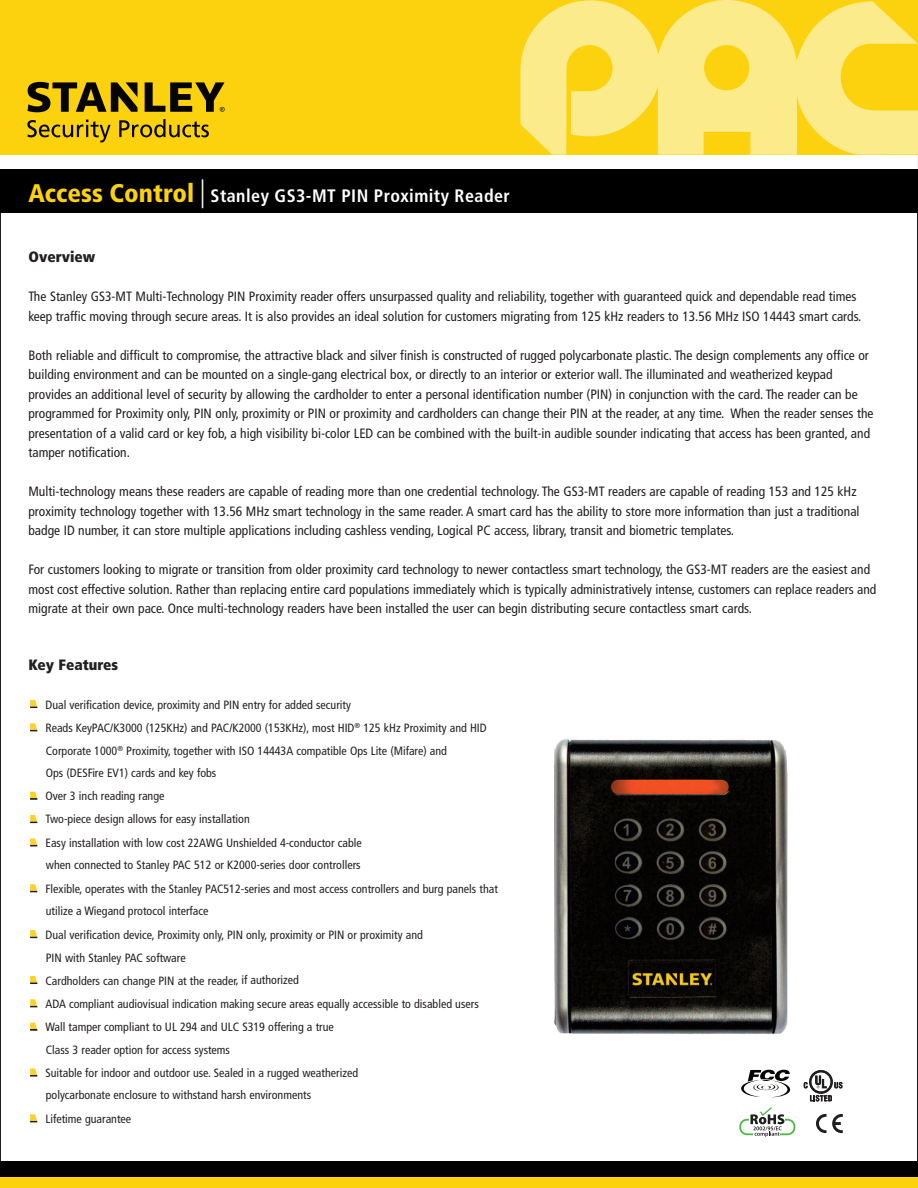
<style>
.page{position:relative;width:918px;height:1188px;background:#fff}
.page>*{position:absolute;margin:0;border:0;box-sizing:border-box;transform-origin:0 0}
.t1{font:700 condensed 18px "Frutiger LT Std";letter-spacing:.025em;color:#fff}
.t2{font:900 condensed 15px "Frutiger LT Std";color:#231f20}
.t3{font:condensed 13.5px/19.5px "Frutiger LT Std";color:#231f20}
.t4{font:condensed 12px/23px "Frutiger LT Std";color:#231f20}
.s1{font-weight:900;font-size:25.5px;color:#fcd10d}
.s2{font-weight:300;font-size:28.8px}
</style>
<div class="page">
<svg style="left:917px;top:155px;width:1px;height:15px"></svg>
<div style="left:0;top:1162px;width:918px;height:22px;background:#000"></div>
<div style="left:0;top:1178px;width:918px;height:10px;background:#fcd10d"></div>
<div style="left:0;top:170px;width:918px;height:43px;background:#000"></div>
<div style="left:0;top:0;width:918px;height:155px;background:#fcd10e"></div>
<svg style="left:520px;top:0;width:398px;height:155px;fill:#fceb8b"></svg>
<svg style="left:28px;top:82px;width:197px;height:30px"></svg>
<svg style="left:27px;top:120px;width:84px;height:22px"></svg>
<svg style="left:119px;top:119px;width:90px;height:18px"></svg>
<svg style="left:30px;top:792px;width:8px;height:8px"></svg>
<svg style="left:30px;top:838px;width:8px;height:8px"></svg>
<svg style="left:30px;top:930px;width:8px;height:8px"></svg>
<svg style="left:30px;top:999px;width:8px;height:8px"></svg>
<svg style="left:30px;top:1023px;width:8px;height:8px"></svg>
<svg style="left:30px;top:1069px;width:8px;height:8px"></svg>
<svg style="left:30px;top:1114px;width:8px;height:8px"></svg>
<svg style="left:30px;top:815px;width:8px;height:8px"></svg>
<svg style="left:30px;top:976px;width:8px;height:8px"></svg>
<svg style="left:30px;top:700px;width:8px;height:8px"></svg>
<svg style="left:30px;top:884px;width:8px;height:8px"></svg>
<svg style="left:30px;top:723px;width:8px;height:8px"></svg>
<svg style="left:816px;top:1114px;width:27px;height:19px"></svg>
<div style="left:739px;top:1119px;width:56px;height:16px;border:2px solid #51b948;border-radius:7px"></div>
<hr style="left:750px;top:1118px;width:35px;height:3px;background:#fff">
<svg style="left:750px;top:1107px;width:34px;height:30px"></svg>
<svg style="left:741px;top:1070px;width:49px;height:27px"></svg>
<svg style="left:804px;top:1070px;width:39px;height:31px"></svg>
<img style="left:554px;top:739px;width:234px;height:295px">
<h1 class="t1" style="left:28px;top:189px;width:483px"><span class="s1">Access Control</span> <span class="s2">|</span> Stanley GS3-MT PIN Proximity Reader</h1>
<p class="t2" style="left:28px;top:251px;width:68px">Overview</p>
<p class="t3" style="left:28px;top:288px;width:835px">The Stanley GS3-MT Multi-Technology PIN Proximity reader offers unsurpassed quality and reliability, together with guaranteed quick and dependable read times keep traffic moving through secure areas. It is also provides an ideal solution for customers migrating from 125 kHz readers to 13.56 MHz ISO 14443 smart cards.</p>
<p class="t3" style="left:28px;top:346px;width:847px">Both reliable and difficult to compromise, the attractive black and silver finish is constructed of rugged polycarbonate plastic. The design complements any office or building environment and can be mounted on a single-gang electrical box, or directly to an interior or exterior wall. The illuminated and weatherized keypad provides an additional level of security by allowing the cardholder to enter a personal identification number (PIN) in conjunction with the card. The reader can be programmed for Proximity only, PIN only, proximity or PIN or proximity and cardholders can change their PIN at the reader, at any time. When the reader senses the presentation of a valid card or key fob, a high visibility bi-color LED can be combined with the built-in audible sounder indicating that access has been granted, and tamper notification.</p>
<p class="t3" style="left:28px;top:483px;width:833px">Multi-technology means these readers are capable of reading more than one credential technology. The GS3-MT readers are capable of reading 153 and 125 kHz proximity technology together with 13.56 MHz smart technology in the same reader. A smart card has the ability to store more information than just a traditional badge ID number, it can store multiple applications including cashless vending, Logical PC access, library, transit and biometric templates.</p>
<p class="t3" style="left:28px;top:561px;width:850px">For customers looking to migrate or transition from older proximity card technology to newer contactless smart technology, the GS3-MT readers are the easiest and most cost effective solution. Rather than replacing entire card populations immediately which is typically administratively intense, customers can replace readers and migrate at their own pace. Once multi-technology readers have been installed the user can begin distributing secure contactless smart cards.</p>
<p class="t2" style="left:28px;top:658px;width:91px">Key Features</p>
<p class="t4" style="left:45px;top:694px;width:454px">Dual verification device, proximity and PIN entry for added security<br>Reads KeyPAC/K3000 (125KHz) and PAC/K2000 (153KHz), most HID<sup>®</sup> 125 kHz Proximity and HID Corporate 1000<sup>®</sup> Proximity, together with ISO 14443A compatible Ops Lite (Mifare) and<br>Ops (DESFire EV1) cards and key fobs<br>Over 3 inch reading range<br>Two-piece design allows for easy installation<br>Easy installation with low cost 22AWG Unshielded 4-conductor cable<br>when connected to Stanley PAC 512 or K2000-series door controllers<br>Flexible, operates with the Stanley PAC512-series and most access controllers and burg panels that utilize a Wiegand protocol interface</p>
<p class="t4" style="left:45px;top:924px;width:435px">Dual verification device, Proximity only, PIN only, proximity or PIN or proximity and<br>PIN with Stanley PAC software<br>Cardholders can change PIN at the reader, if authorized<br>ADA compliant audiovisual indication making secure areas equally accessible to disabled users Wall tamper compliant to UL 294 and ULC S319 offering a true<br>Class 3 reader option for access systems<br>Suitable for indoor and outdoor use. Sealed in a rugged weatherized<br>polycarbonate enclosure to withstand harsh environments<br>Lifetime guarantee</p>
</div>
